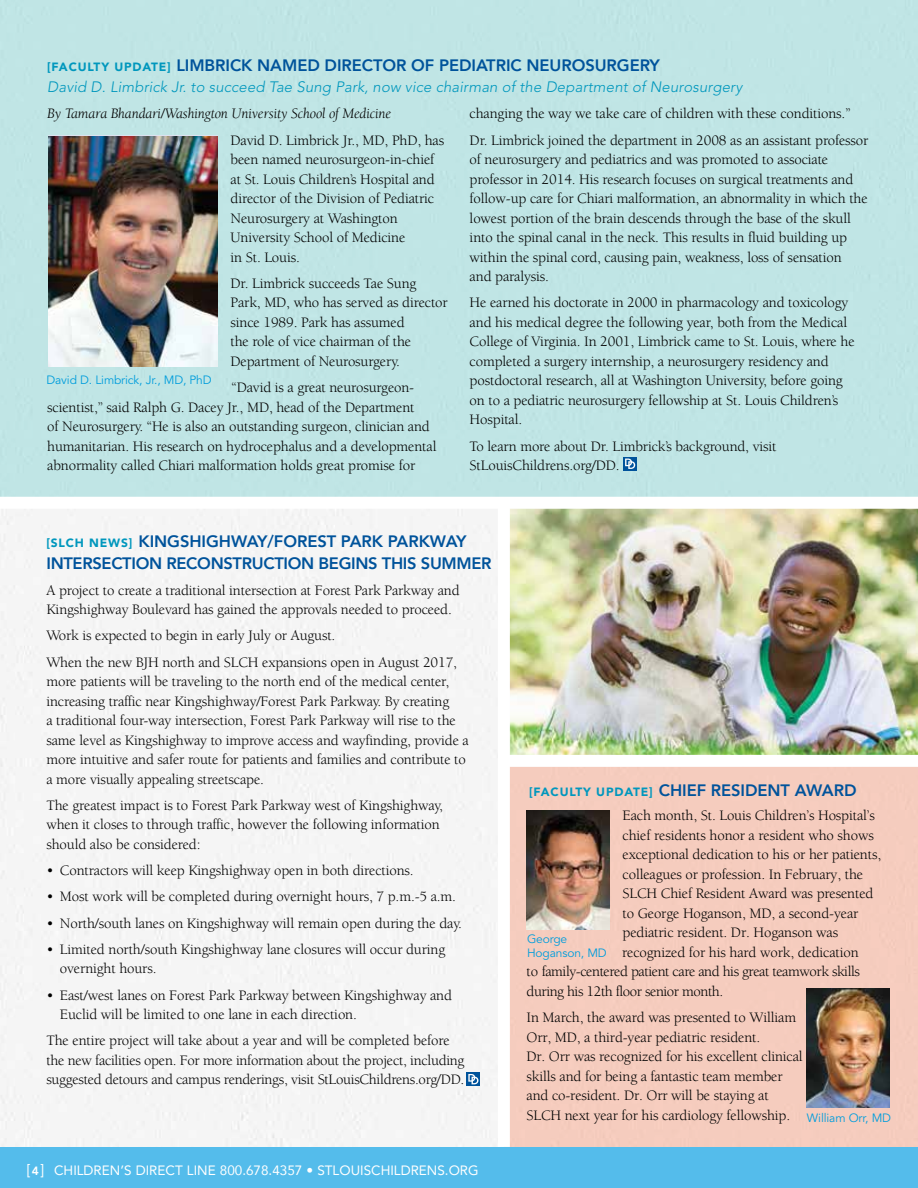
<style>
.page{position:relative;width:918px;height:1188px;background:#fff}
.page>*{position:absolute;margin:0;border:0;box-sizing:border-box;transform-origin:0 0}
.t1{font:800 16.5px/22.5px "Avenir";letter-spacing:-.005em;color:#00539b}
.t2{font:italic 300 15px "Avenir LT Std";letter-spacing:.01em;color:#0097bd}
.t3{font:14.85px/19.5px "Berkeley Std";letter-spacing:-.01em;color:#000}
.t4{font:14.85px "Berkeley Std";letter-spacing:-.03em;color:#000}
.t5{font:italic 14.85px "Berkeley Std";letter-spacing:-.01em;color:#000}
.t6{font:13.5px "Avenir";color:#fff}
.t7{font:12px/13.5px "Avenir LT Std";letter-spacing:-.01em;color:#009ddc}
.s1{font-weight:900;font-size:12px;color:#0097bd}
.s2{font-size:15px}
.s3{font-weight:800;font-size:12px}
</style>
<div class="page">
<div style="left:0;top:509px;width:504px;height:639px;background:#f5f5f5"></div>
<img style="left:510px;top:509px;width:408px;height:246px">
<div style="left:0;top:0;width:918px;height:502px;background:#c0e5e5"></div>
<svg style="left:623px;top:457px;width:14px;height:13px"></svg>
<svg style="left:625px;top:459px;width:10px;height:10px"></svg>
<div style="left:504px;top:762px;width:414px;height:386px;background:#f5ccbe"></div>
<img style="left:526px;top:810px;width:83px;height:120px">
<div style="left:0;top:497px;width:918px;height:12px;background:#fff"></div>
<div style="left:498px;top:504px;width:12px;height:643px;background:#fff"></div>
<div style="left:0;top:1148px;width:918px;height:40px;background:#54bceb"></div>
<img style="left:807px;top:988px;width:83px;height:120px">
<img style="left:48px;top:136px;width:169px;height:230px">
<div style="left:503px;top:755px;width:415px;height:12px;background:#fff"></div>
<svg style="left:467px;top:1072px;width:13px;height:14px"></svg>
<svg style="left:468px;top:1074px;width:10px;height:10px"></svg>
<p class="t1" style="left:47px;top:54px;width:614px"><span class="s1">[FACULTY UPDATE]</span> LIMBRICK NAMED DIRECTOR OF PEDIATRIC NEUROSURGERY</p>
<p class="t2" style="left:47px;top:78px;width:697px">David D. Limbrick Jr. to succeed Tae Sung Park, now vice chairman of the Department of Neurosurgery</p>
<p class="t5" style="left:47px;top:106px;width:346px">By Tamara Bhandari/Washington University School of Medicine</p>
<p class="t3" style="left:231px;top:131px;width:215px">David D. Limbrick Jr., MD, PhD, has been named neurosurgeon-in-chief at St. Louis Children’s Hospital and director of the Division of Pediatric<br>Neurosurgery at Washington<br>University School of Medicine<br>in St. Louis.</p>
<p class="t3" style="left:231px;top:274px;width:219px">Dr. Limbrick succeeds Tae Sung<br>Park, MD, who has served as director since 1989. Park has assumed<br>the role of vice chairman of the<br>Department of Neurosurgery.</p>
<p class="t3" style="left:47px;top:378px;width:391px;text-indent:184px">“David is a great neurosurgeon&shy;scientist,” said Ralph G. Dacey Jr., MD, head of the Department<br>of Neurosurgery. “He is also an outstanding surgeon, clinician and humanitarian. His research on hydrocephalus and a developmental abnormality called Chiari malformation holds great promise for</p>
<p class="t7" style="left:46px;top:373px;width:167px">David D. Limbrick, Jr., MD, PhD</p>
<p class="t3" style="left:470px;top:101px;width:400px;line-height:26.2px">changing the way we take care of children with these conditions.”<br>Dr. Limbrick joined the department in 2008 as an assistant professor</p>
<p class="t3" style="left:470px;top:150px;width:400px">of neurosurgery and pediatrics and was promoted to associate professor in 2014. His research focuses on surgical treatments and follow-up care for Chiari malformation, an abnormality in which the lowest portion of the brain descends through the base of the skull into the spinal canal in the neck. This results in fluid building up within the spinal cord, causing pain, weakness, loss of sensation<br>and paralysis.</p>
<p class="t3" style="left:470px;top:293px;width:387px">He earned his doctorate in 2000 in pharmacology and toxicology and his medical degree the following year, both from the Medical College of Virginia. In 2001, Limbrick came to St. Louis, where he completed a surgery internship, a neurosurgery residency and postdoctoral research, all at Washington University, before going on to a pediatric neurosurgery fellowship at St. Louis Children’s Hospital.</p>
<p class="t3" style="left:470px;top:437px;width:308px">To learn more about Dr. Limbrick’s background, visit<br>StLouisChildrens.org/DD.</p>
<p class="t1" style="left:46px;top:530px;width:447px"><span class="s1">[SLCH NEWS]</span> KINGSHIGHWAY/FOREST PARK PARKWAY<br>INTERSECTION RECONSTRUCTION BEGINS THIS SUMMER</p>
<p class="t3" style="left:46px;top:581px;width:415px">A project to create a traditional intersection at Forest Park Parkway and<br>Kingshighway Boulevard has gained the approvals needed to proceed.</p>
<p class="t3" style="left:46px;top:623px;width:412px;line-height:26.2px">Work is expected to begin in early July or August.<br>When the new BJH north and SLCH expansions open in August 2017,</p>
<p class="t3" style="left:46px;top:672px;width:424px">more patients will be traveling to the north end of the medical center, increasing traffic near Kingshighway/Forest Park Parkway. By creating<br>a traditional four-way intersection, Forest Park Parkway will rise to the same level as Kingshighway to improve access and wayfinding, provide a more intuitive and safer route for patients and families and contribute to a more visually appealing streetscape.</p>
<p class="t3" style="left:46px;top:796px;width:398px">The greatest impact is to Forest Park Parkway west of Kingshighway, when it closes to through traffic, however the following information should also be considered:</p>
<p class="t3" style="left:46px;top:861px;width:369px">• Contractors will keep Kingshighway open in both directions.</p>
<p class="t3" style="left:46px;top:887px;width:411px">• Most work will be completed during overnight hours, 7 p.m.-5 a.m.</p>
<p class="t3" style="left:46px;top:914px;width:417px">• North/south lanes on Kingshighway will remain open during the day.</p>
<p class="t3" style="left:60px;top:940px;width:387px;text-indent:-13px">• Limited north/south Kingshighway lane closures will occur during overnight hours.</p>
<p class="t3" style="left:60px;top:986px;width:394px;text-indent:-13px">• East/west lanes on Forest Park Parkway between Kingshighway and<br>Euclid will be limited to one lane in each direction.</p>
<p class="t3" style="left:46px;top:1031px;width:420px">The entire project will take about a year and will be completed before the new facilities open. For more information about the project, including suggested detours and campus renderings, visit StLouisChildrens.org/DD.</p>
<p class="t6" style="left:27px;top:1160px;width:453px"><span class="s2">[</span><span class="s3">4</span><span class="s2">]</span> CHILDREN’S DIRECT LINE 800.678.4357 • STLOUISCHILDRENS.ORG</p>
<p class="t1" style="left:529px;top:779px;width:329px"><span class="s1">[FACULTY UPDATE]</span> CHIEF RESIDENT AWARD</p>
<p class="t3" style="left:623px;top:806px;width:254px">Each month, St. Louis Children’s Hospital’s</p>
<p class="t3" style="left:623px;top:826px;width:253px">chief residents honor a resident who shows</p>
<p class="t3" style="left:623px;top:845px;width:260px">exceptional dedication to his or her patients,</p>
<p class="t3" style="left:623px;top:865px;width:242px">colleagues or profession. In February, the</p>
<p class="t3" style="left:623px;top:884px;width:252px">SLCH Chief Resident Award was presented</p>
<p class="t3" style="left:623px;top:904px;width:237px">to George Hoganson, MD, a second-year</p>
<p class="t3" style="left:623px;top:923px;width:217px">pediatric resident. Dr. Hoganson was</p>
<p class="t3" style="left:622px;top:943px;width:238px">recognized for his hard work, dedication</p>
<p class="t4" style="left:526px;top:964px;width:335px">to family-centered patient care and his great teamwork skills</p>
<p class="t4" style="left:526px;top:983px;width:198px">during his 12th floor senior month.</p>
<p class="t3" style="left:526px;top:1008px;width:278px">In March, the award was presented to William Orr, MD, a third-year pediatric resident.<br>Dr. Orr was recognized for his excellent clinical skills and for being a fantastic team member and co-resident. Dr. Orr will be staying at SLCH next year for his cardiology fellowship.</p>
<p class="t7" style="left:527px;top:933px;width:81px">George<br>Hoganson, MD</p>
<p class="t7" style="left:807px;top:1112px;width:86px">William Orr, MD</p>
</div>
